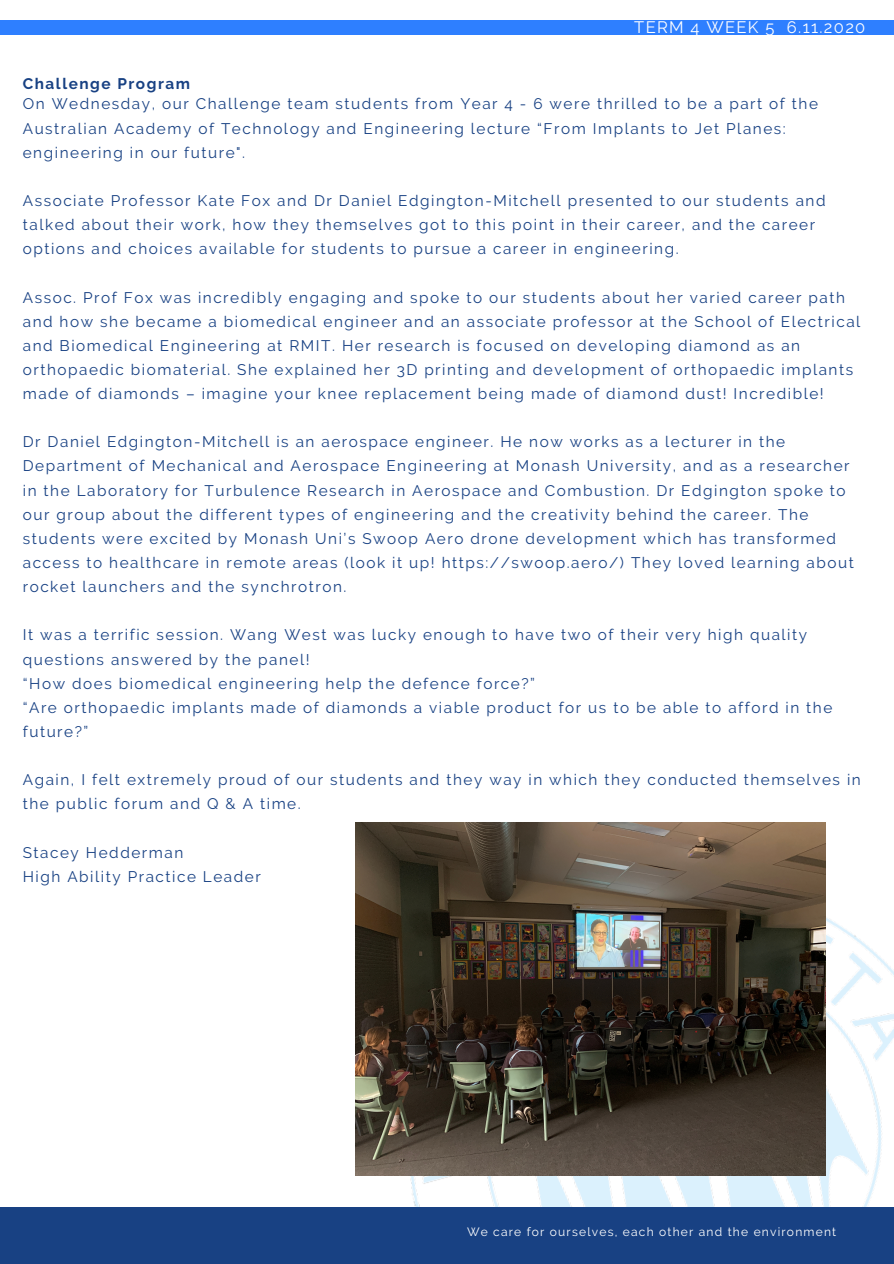
<style>
.page{position:relative;width:894px;height:1264px;background:#fff}
.page>*{position:absolute;margin:0;border:0;box-sizing:border-box;transform-origin:0 0}
.t1{font:16.5px "Raleway";letter-spacing:.08em;color:#fff}
.t2{font:15.3px/24.2px "Raleway";letter-spacing:.1em;color:#184183}
.t3{font:700 15.3px "Raleway";letter-spacing:.1em;color:#184183}
.t4{font:12px "Raleway";letter-spacing:.1em;color:#fff}
</style>
<div class="page">
<img style="left:355px;top:822px;width:538px;height:385px">
<div style="left:0;top:21px;width:893px;height:13px;background:#2e7fff"></div>
<div style="left:0;top:1207px;width:893px;height:56px;background:#184183"></div>
<img style="left:355px;top:822px;width:469px;height:353px">
<p class="t3" style="left:23px;top:75px;width:169px">Challenge Program</p>
<p class="t1" style="left:634px;top:18px;width:232px">TERM 4 WEEK 5 6.11.2020</p>
<p class="t2" style="left:23px;top:92px;width:796px">On Wednesday, our Challenge team students from Year 4 - 6 were thrilled to be a part of the<br>Australian Academy of Technology and Engineering lecture “From Implants to Jet Planes: engineering in our future".</p>
<p class="t2" style="left:23px;top:188px;width:804px">Associate Professor Kate Fox and Dr Daniel Edgington-Mitchell presented to our students and talked about their work, how they themselves got to this point in their career, and the career options and choices available for students to pursue a career in engineering.</p>
<p class="t2" style="left:23px;top:285px;width:838px">Assoc. Prof Fox was incredibly engaging and spoke to our students about her varied career path and how she became a biomedical engineer and an associate professor at the School of Electrical and Biomedical Engineering at RMIT. Her research is focused on developing diamond as an orthopaedic biomaterial. She explained her 3D printing and development of orthopaedic implants made of diamonds – imagine your knee replacement being made of diamond dust! Incredible!</p>
<p class="t2" style="left:23px;top:430px;width:832px">Dr Daniel Edgington-Mitchell is an aerospace engineer. He now works as a lecturer in the Department of Mechanical and Aerospace Engineering at Monash University, and as a researcher in the Laboratory for Turbulence Research in Aerospace and Combustion. Dr Edgington spoke to our group about the different types of engineering and the creativity behind the career. The students were excited by Monash Uni’s Swoop Aero drone development which has transformed access to healthcare in remote areas (look it up! https://swoop.aero/) They loved learning about rocket launchers and the synchrotron.</p>
<p class="t2" style="left:23px;top:623px;width:810px">It was a terrific session. Wang West was lucky enough to have two of their very high quality questions answered by the panel!<br>“How does biomedical engineering help the defence force?”<br>“Are orthopaedic implants made of diamonds a viable product for us to be able to afford in the future?”</p>
<p class="t2" style="left:23px;top:767px;width:839px">Again, I felt extremely proud of our students and they way in which they conducted themselves in the public forum and Q &amp; A time.</p>
<p class="t2" style="left:23px;top:840px;width:239px">Stacey Hedderman<br>High Ability Practice Leader</p>
<p class="t4" style="left:467px;top:1224px;width:370px">We care for ourselves, each other and the environment</p>
</div>
